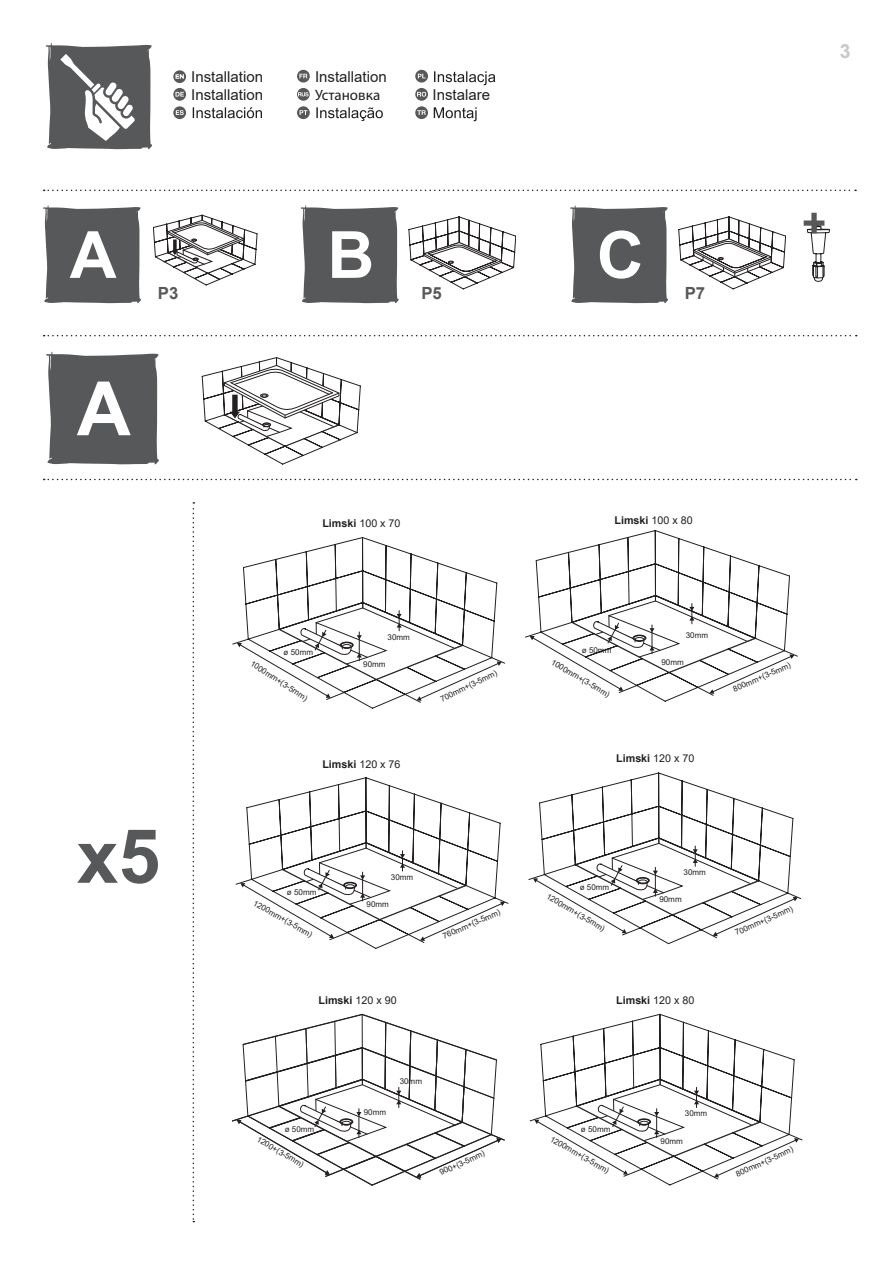
<style>
.page{position:relative;width:893px;height:1263px;background:#fff}
.page>*{position:absolute;margin:0;border:0;box-sizing:border-box;transform-origin:0 0}
.t1{font:700 75px "Arial";color:#57585a}
.t2{font:700 75px "Arial";color:#fff}
.t3{font:700 65.1px "Arial";color:#fff}
.t4{font:700 41.4px "Arial";color:#57585a}
.t5{font:700 19.5px "Arial";color:#c7c8ca}
.t6{font:700 16.8px "Arial";color:#57585a}
.t7{font:15px/18px "Arial";color:#231f20}
.t8{font:15px "Myriad Pro";color:#231f20}
.t9{font:700 10.8px "Arial";color:#231f20}
.t10{font:8.1px "Arial";color:#231f20}
.s1{font-weight:400}
</style>
<div class="page">
<svg style="left:193px;top:502px;width:1px;height:720px"></svg>
<svg style="left:415px;top:70px;width:13px;height:49px"></svg>
<svg style="left:297px;top:70px;width:13px;height:49px"></svg>
<svg style="left:173px;top:70px;width:13px;height:49px"></svg>
<svg style="left:193px;top:107px;width:69px;height:11px"></svg>
<svg style="left:316px;top:107px;width:67px;height:14px"></svg>
<svg style="left:434px;top:71px;width:61px;height:14px"></svg>
<svg style="left:434px;top:107px;width:43px;height:14px"></svg>
<svg style="left:46px;top:43px;width:106px;height:107px"></svg>
<svg style="left:232px;top:537px;width:273px;height:172px"></svg>
<svg style="left:237px;top:601px;width:265px;height:100px"></svg>
<svg style="left:528px;top:772px;width:273px;height:172px"></svg>
<svg style="left:533px;top:836px;width:265px;height:100px"></svg>
<svg style="left:236px;top:777px;width:272px;height:172px"></svg>
<svg style="left:240px;top:841px;width:265px;height:100px"></svg>
<svg style="left:530px;top:1014px;width:272px;height:171px"></svg>
<svg style="left:534px;top:1078px;width:265px;height:99px"></svg>
<svg style="left:232px;top:1014px;width:273px;height:172px"></svg>
<svg style="left:44px;top:335px;width:813px;height:1px"></svg>
<svg style="left:44px;top:479px;width:813px;height:1px"></svg>
<svg style="left:46px;top:351px;width:113px;height:114px;background:#666769"></svg>
<svg style="left:202px;top:357px;width:159px;height:107px"></svg>
<svg style="left:44px;top:190px;width:812px;height:1px"></svg>
<svg style="left:43px;top:205px;width:98px;height:99px;background:#666769"></svg>
<svg style="left:300px;top:205px;width:99px;height:99px;background:#67686a"></svg>
<svg style="left:570px;top:205px;width:98px;height:99px;background:#666768"></svg>
<svg style="left:409px;top:217px;width:107px;height:72px"></svg>
<svg style="left:679px;top:217px;width:107px;height:72px"></svg>
<svg style="left:806px;top:226px;width:24px;height:56px"></svg>
<svg style="left:153px;top:215px;width:104px;height:70px"></svg>
<svg style="left:525px;top:530px;width:273px;height:172px"></svg>
<svg style="left:530px;top:594px;width:264px;height:100px"></svg>
<h3 class="t7" style="left:191px;top:68px;width:73px">Installation<br>Installation</h3>
<h3 class="t7" style="left:315px;top:68px;width:73px">Installation</h3>
<h3 class="t8" style="left:315px;top:86px;width:67px">Установка</h3>
<h3 class="t7" style="left:433px;top:86px;width:59px">Instalare</h3>
<h3 class="t5" style="left:840px;top:37px;width:12px">3</h3>
<h2 class="t3" style="left:70px;top:209px;width:49px">A</h2>
<h3 class="t6" style="left:158px;top:282px;width:22px">P3</h3>
<h1 class="t2" style="left:77px;top:356px;width:56px">A</h1>
<h1 class="t1" style="left:77px;top:803px;width:85px">x5</h1>
<h2 class="t3" style="left:327px;top:209px;width:49px">B</h2>
<h3 class="t6" style="left:421px;top:282px;width:22px">P5</h3>
<h2 class="t3" style="left:597px;top:209px;width:49px">C</h2>
<h3 class="t6" style="left:685px;top:282px;width:22px">P7</h3>
<h3 class="t4" style="left:802px;top:195px;width:26px">+</h3>
<h3 class="t9" style="left:322px;top:515px;width:80px">Limski <span class="s1">100 x 70</span></h3>
<h3 class="t9" style="left:615px;top:512px;width:80px">Limski <span class="s1">100 x 80</span></h3>
<p class="t10" style="left:387px;top:631px;width:24px">30mm</p>
<p class="t10" style="left:686px;top:629px;width:24px">30mm</p>
<p class="t10" style="left:284px;top:646px;width:31px">ø 50mm</p>
<p class="t10" style="left:582px;top:644px;width:31px">ø 50mm</p>
<p class="t10" style="left:254px;top:658px;width:68px;rotate:33deg">1000mm+(3-5mm)</p>
<p class="t10" style="left:363px;top:658px;width:24px">90mm</p>
<p class="t10" style="left:438px;top:694px;width:63px;rotate:-26deg">700mm+(3-5mm)</p>
<p class="t10" style="left:555px;top:657px;width:68px;rotate:30deg">1000mm+(3-5mm)</p>
<p class="t10" style="left:661px;top:656px;width:24px">90mm</p>
<p class="t10" style="left:731px;top:684px;width:63px;rotate:-24deg">800mm+(3-5mm)</p>
<h3 class="t9" style="left:322px;top:757px;width:80px">Limski <span class="s1">120 x 76</span></h3>
<h3 class="t9" style="left:616px;top:751px;width:80px">Limski <span class="s1">120 x 70</span></h3>
<p class="t10" style="left:391px;top:871px;width:24px">30mm</p>
<p class="t10" style="left:684px;top:866px;width:24px">30mm</p>
<p class="t10" style="left:287px;top:886px;width:31px">ø 50mm</p>
<p class="t10" style="left:257px;top:897px;width:68px;rotate:30deg">1200mm+(3-5mm)</p>
<p class="t10" style="left:367px;top:899px;width:24px">90mm</p>
<p class="t10" style="left:441px;top:931px;width:63px;rotate:-24deg">760mm+(3-5mm)</p>
<p class="t10" style="left:580px;top:882px;width:31px">ø 50mm</p>
<p class="t10" style="left:550px;top:890px;width:68px;rotate:31deg">1200mm+(3-5mm)</p>
<p class="t10" style="left:659px;top:894px;width:24px">90mm</p>
<p class="t10" style="left:733px;top:928px;width:63px;rotate:-24deg">700mm+(3-5mm)</p>
<h3 class="t9" style="left:319px;top:993px;width:80px">Limski <span class="s1">120 x 90</span></h3>
<h3 class="t9" style="left:616px;top:993px;width:80px">Limski <span class="s1">120 x 80</span></h3>
<p class="t10" style="left:285px;top:1123px;width:31px">ø 50mm</p>
<p class="t10" style="left:260px;top:1133px;width:55px;rotate:30deg">1200+(3-5mm)</p>
<p class="t10" style="left:364px;top:1106px;width:24px">90mm</p>
<p class="t10" style="left:400px;top:1075px;width:24px">30mm</p>
<p class="t10" style="left:438px;top:1168px;width:50px;rotate:-25deg">900+(3-5mm)</p>
<p class="t10" style="left:581px;top:1123px;width:31px">ø 50mm</p>
<p class="t10" style="left:685px;top:1108px;width:24px">30mm</p>
<p class="t10" style="left:554px;top:1133px;width:68px;rotate:30deg">1200mm+(3-5mm)</p>
<p class="t10" style="left:661px;top:1135px;width:24px">90mm</p>
<p class="t10" style="left:734px;top:1169px;width:63px;rotate:-25deg">800mm+(3-5mm)</p>
</div>
